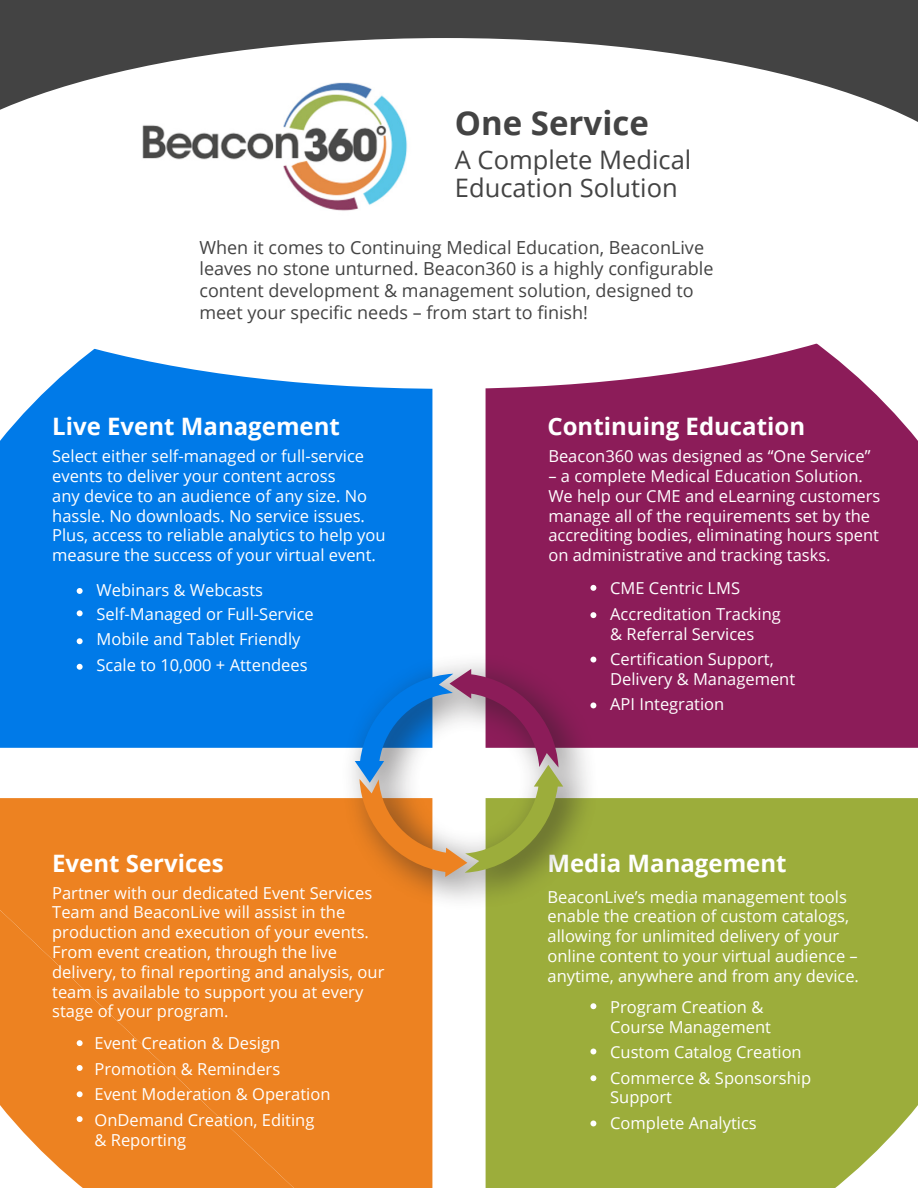
<style>
.page{position:relative;width:918px;height:1188px;background:#fff}
.page>*{position:absolute;margin:0;border:0;box-sizing:border-box;transform-origin:0 0}
.t1{font:700 33px "Open Sans";color:#434343}
.t2{font:25.5px "Open Sans";color:#434343}
.t3{font:700 24px "Open Sans";color:#fff}
.t4{font:18px/21.6px "Open Sans";color:#434343}
.t5{font:16.5px/19.8px "Open Sans";color:#fff}
</style>
<div class="page">
<div style="left:486px;top:389px;width:432px;height:359px;background:#8c1c59"></div>
<div style="left:0;top:389px;width:432px;height:359px;background:#007ae8"></div>
<div style="left:0;top:798px;width:432px;height:390px;background:#ed8221"></div>
<div style="left:486px;top:798px;width:432px;height:390px;background:#9cad3b"></div>
<div style="left:0;top:0;width:918px;height:174px;background:#434343"></div>
<svg style="left:0;top:38px;width:918px;height:351px"></svg>
<img style="left:129px;top:78px;width:289px;height:143px">
<div style="left:339px;top:651px;width:261px;height:261px;background:#231f20;opacity:.69"></div>
<svg style="left:355px;top:669px;width:208px;height:208px"></svg>
<svg style="left:77px;top:588px;width:6px;height:6px"></svg>
<svg style="left:77px;top:610px;width:6px;height:6px"></svg>
<svg style="left:77px;top:638px;width:6px;height:6px"></svg>
<svg style="left:77px;top:1040px;width:6px;height:6px"></svg>
<svg style="left:77px;top:1065px;width:6px;height:6px"></svg>
<svg style="left:77px;top:1091px;width:6px;height:6px"></svg>
<svg style="left:77px;top:1116px;width:6px;height:6px"></svg>
<svg style="left:590px;top:585px;width:6px;height:6px"></svg>
<svg style="left:590px;top:612px;width:6px;height:6px"></svg>
<svg style="left:590px;top:657px;width:6px;height:6px"></svg>
<svg style="left:590px;top:702px;width:6px;height:6px"></svg>
<svg style="left:590px;top:1003px;width:6px;height:6px"></svg>
<svg style="left:590px;top:1049px;width:6px;height:5px"></svg>
<svg style="left:590px;top:1075px;width:6px;height:6px"></svg>
<svg style="left:77px;top:664px;width:6px;height:6px"></svg>
<svg style="left:590px;top:1120px;width:6px;height:6px"></svg>
<p class="t1" style="left:455px;top:100px;width:196px">One Service</p>
<p class="t2" style="left:455px;top:142px;width:238px">A Complete Medical</p>
<p class="t2" style="left:455px;top:171px;width:224px">Education Solution</p>
<p class="t4" style="left:199px;top:236px;width:516px">When it comes to Continuing Medical Education, BeaconLive leaves no stone unturned. Beacon360 is a highly configurable content development &amp; management solution, designed to meet your specific needs – from start to finish!</p>
<p class="t3" style="left:52px;top:409px;width:289px">Live Event Management</p>
<p class="t5" style="left:52px;top:446px;width:335px">Select either self-managed or full-service events to deliver your content across<br>any device to an audience of any size. No hassle. No downloads. No service issues.<br>Plus, access to reliable analytics to help you measure the success of your virtual event.</p>
<p class="t5" style="left:97px;top:580px;width:168px">Webinars &amp; Webcasts</p>
<p class="t5" style="left:97px;top:604px;width:219px">Self-Managed or Full-Service</p>
<p class="t5" style="left:97px;top:629px;width:205px">Mobile and Tablet Friendly</p>
<p class="t5" style="left:97px;top:655px;width:213px">Scale to 10,000 + Attendees</p>
<p class="t3" style="left:548px;top:409px;width:259px">Continuing Education</p>
<p class="t5" style="left:548px;top:446px;width:324px">Beacon360 was designed as “One Service”</p>
<p class="t5" style="left:548px;top:466px;width:333px">– a complete Medical Education Solution.<br>We help our CME and eLearning customers manage all of the requirements set by the accrediting bodies, eliminating hours spent on administrative and tracking tasks.</p>
<p class="t5" style="left:610px;top:578px;width:131px">CME Centric LMS</p>
<p class="t5" style="left:610px;top:604px;width:172px">Accreditation Tracking</p>
<p class="t5" style="left:610px;top:623px;width:146px">&amp; Referral Services</p>
<p class="t5" style="left:610px;top:649px;width:165px">Certification Support,</p>
<p class="t5" style="left:610px;top:669px;width:187px">Delivery &amp; Management</p>
<p class="t5" style="left:610px;top:694px;width:116px">API Integration</p>
<p class="t3" style="left:52px;top:846px;width:173px">Event Services</p>
<p class="t3" style="left:548px;top:846px;width:241px">Media Management</p>
<p class="t5" style="left:52px;top:882px;width:334px">Partner with our dedicated Event Services Team and BeaconLive will assist in the production and execution of your events.<br>From event creation, through the live delivery, to final reporting and analysis, our team is available to support you at every stage of your program.</p>
<p class="t5" style="left:548px;top:886px;width:313px">BeaconLive’s media management tools enable the creation of custom catalogs, allowing for unlimited delivery of your online content to your virtual audience – anytime, anywhere and from any device.</p>
<p class="t5" style="left:610px;top:996px;width:155px">Program Creation &amp;</p>
<p class="t5" style="left:610px;top:1016px;width:162px">Course Management</p>
<p class="t5" style="left:610px;top:1042px;width:193px">Custom Catalog Creation</p>
<p class="t5" style="left:610px;top:1067px;width:202px">Commerce &amp; Sponsorship</p>
<p class="t5" style="left:610px;top:1087px;width:63px">Support</p>
<p class="t5" style="left:610px;top:1113px;width:148px">Complete Analytics</p>
<p class="t5" style="left:94px;top:1033px;width:187px">Event Creation &amp; Design</p>
<p class="t5" style="left:94px;top:1058px;width:187px">Promotion &amp; Reminders</p>
<p class="t5" style="left:94px;top:1084px;width:238px">Event Moderation &amp; Operation</p>
<p class="t5" style="left:94px;top:1109px;width:221px">OnDemand Creation, Editing</p>
<p class="t5" style="left:94px;top:1129px;width:93px">&amp; Reporting</p>
</div>
